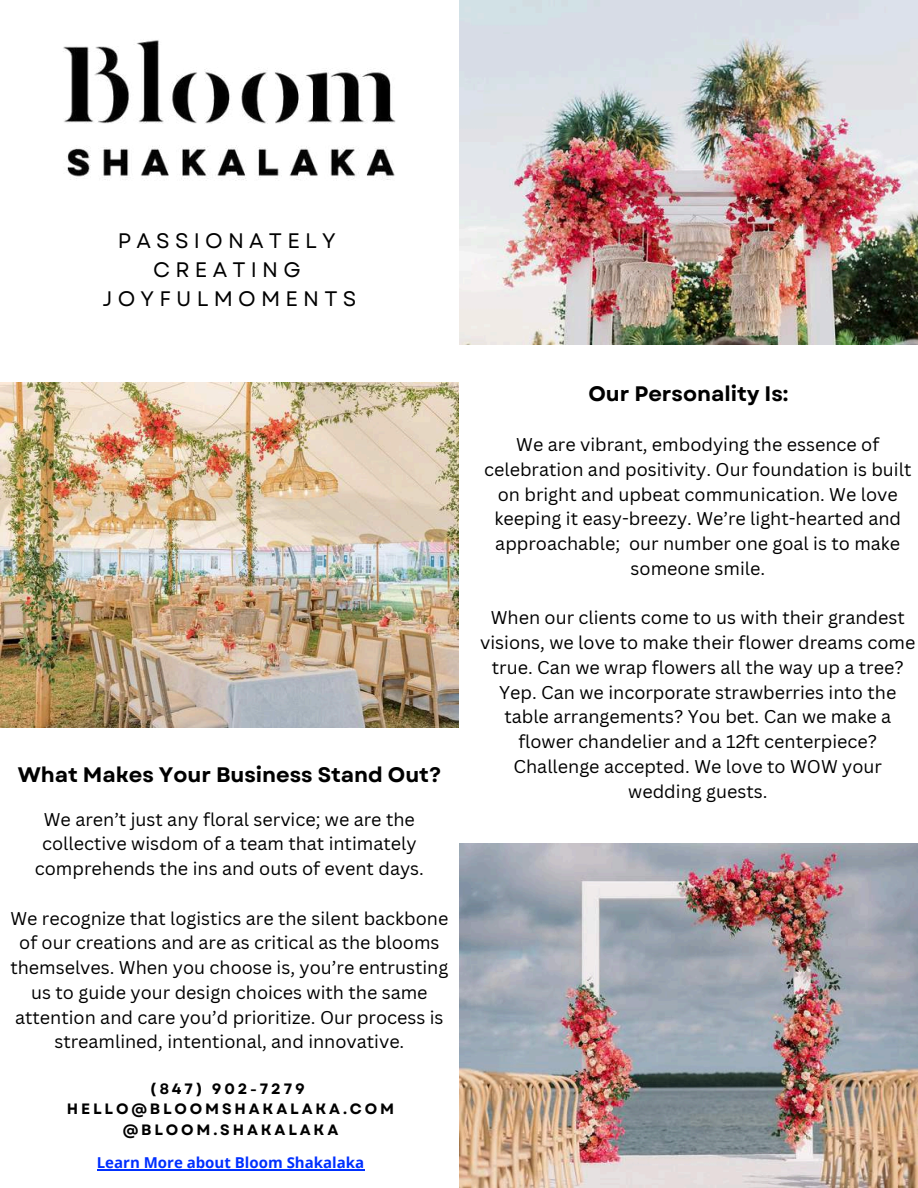
<style>
.page{position:relative;width:918px;height:1188px;background:#fff}
.page>*{position:absolute;margin:0;border:0;box-sizing:border-box;transform-origin:0 0}
.t1{font:700 21px "Garet";color:#000}
.t2{font:21px/29.2px "Garet";letter-spacing:.25em;color:#000;text-align:center}
.t3{font:18px/24.8px "Canva Sans";color:#000;text-align:center}
.t4{font:700 15px/20.2px "Garet";letter-spacing:.19em;color:#000;text-align:center}
.t5{font:700 15px "Open Sans";color:#0030ff}
</style>
<div class="page">
<img style="left:63px;top:40px;width:333px;height:141px">
<img style="left:459px;top:844px;width:459px;height:344px">
<img style="left:0;top:383px;width:459px;height:344px">
<img style="left:459px;top:0;width:459px;height:344px">
<hr style="left:97px;top:1170px;width:267px;height:1px;background:#0030ff">
<p class="t2" style="left:102px;top:226px;width:256px">PASSIONATELY<br>CREATING<br>JOYFULMOMENTS</p>
<p class="t1" style="left:18px;top:759px;width:425px">What Makes Your Business Stand Out?</p>
<p class="t3" style="left:35px;top:806px;width:391px">We aren’t just any floral service; we are the collective wisdom of a team that intimately comprehends the ins and outs of event days.</p>
<p class="t3" style="left:10px;top:905px;width:440px">We recognize that logistics are the silent backbone of our creations and are as critical as the blooms themselves. When you choose is, you’re entrusting us to guide your design choices with the same attention and care you’d prioritize. Our process is streamlined, intentional, and innovative.</p>
<p class="t4" style="left:67px;top:1079px;width:329px">(847) 902-7279<br>HELLO@BLOOMSHAKALAKA.COM @BLOOM.SHAKALAKA</p>
<p class="t5" style="left:97px;top:1152px;width:269px">Learn More about Bloom Shakalaka</p>
<p class="t1" style="left:588px;top:379px;width:202px">Our Personality Is:</p>
<p class="t3" style="left:484px;top:432px;width:429px">We are vibrant, embodying the essence of celebration and positivity. Our foundation is built on bright and upbeat communication. We love keeping it easy-breezy. We’re light-hearted and approachable; our number one goal is to make someone smile.</p>
<p class="t3" style="left:480px;top:605px;width:437px">When our clients come to us with their grandest visions, we love to make their flower dreams come true. Can we wrap flowers all the way up a tree?<br>Yep. Can we incorporate strawberries into the table arrangements? You bet. Can we make a flower chandelier and a 12ft centerpiece?<br>Challenge accepted. We love to WOW your wedding guests.</p>
</div>
